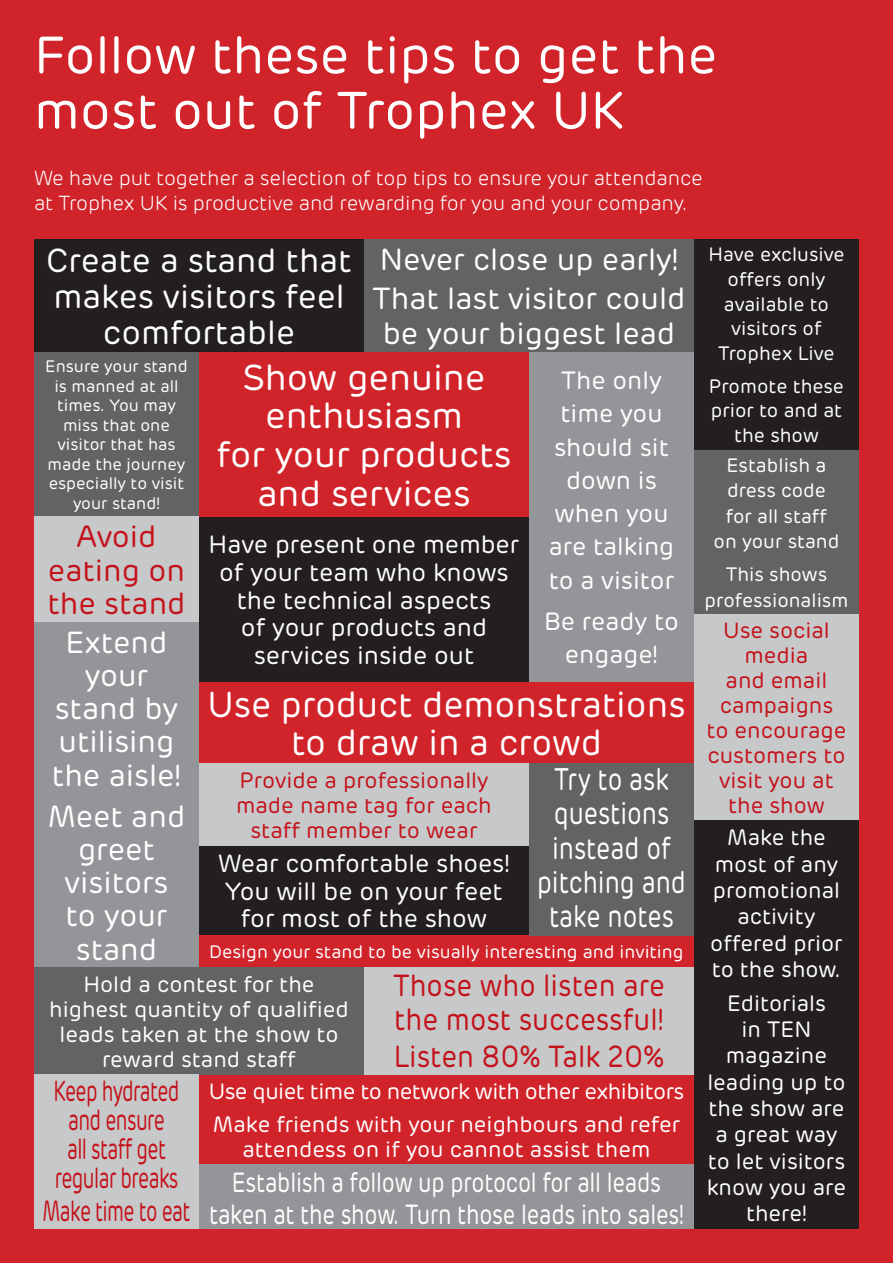
<style>
.page{position:relative;width:893px;height:1263px;background:#d1232a}
.page>*{position:absolute;margin:0;border:0;box-sizing:border-box;transform-origin:0 0}
.NEW_Headline_Text{font:52.35px/55.3px "Rubrik";color:#fff}
.t1{font:36px/38.8px "Rubrik";color:#fff;text-align:center}
.t2{font:33.3px/36px "Rubrik";color:#fff;text-align:center}
.t3{font:31.2px/34.3px "Rubrik";color:#fff;text-align:center;scale:.8 1}
.t4{font:30.45px/33.3px "Rubrik";color:#fff;text-align:center}
.t5{font:30.45px/33.3px "Rubrik";color:#c4121a;scale:.91 1}
.t6{font:30.45px/33.3px "Rubrik";color:#c4121a;text-align:center}
.t7{font:29.1px/29px "Rubrik";letter-spacing:-.03em;color:#c4121a;text-align:center;scale:.67 1}
.t8{font:27.75px/31.8px "Rubrik";letter-spacing:-.01em;color:#fff;text-align:center;scale:.8 1}
.t9{font:24.9px/33.3px "Rubrik";color:#fff;text-align:center}
.t10{font:22.2px/26.2px "Rubrik";color:#fff;text-align:center}
.t11{font:22.2px/24.9px "Rubrik";color:#c4121a;text-align:center}
.t12{font:22.2px "Rubrik";letter-spacing:-.025em;color:#fff}
.NEW_Intro_Text{font:300 20.4px/24.8px "Rubrik";letter-spacing:-.01em;color:#fff}
.t13{font:19.35px/24.6px "Rubrik";color:#fff;text-align:center}
.t14{font:18px "Rubrik";color:#fff}
.t15{font:16.65px/19.5px "Rubrik";color:#fff;text-align:center}
</style>
<div class="page">
<div style="left:34px;top:239px;width:330px;height:113px;background:#231f20"></div>
<div style="left:694px;top:239px;width:165px;height:211px;background:#231f20"></div>
<div style="left:199px;top:517px;width:330px;height:165px;background:#231f20"></div>
<div style="left:34px;top:352px;width:165px;height:165px;background:#636366"></div>
<div style="left:529px;top:352px;width:165px;height:330px;background:#939598"></div>
<div style="left:694px;top:450px;width:165px;height:165px;background:#636366"></div>
<div style="left:34px;top:622px;width:165px;height:345px;background:#939598"></div>
<div style="left:34px;top:517px;width:165px;height:105px;background:#c7c8ca"></div>
<div style="left:199px;top:845px;width:330px;height:90px;background:#231f20"></div>
<div style="left:694px;top:614px;width:165px;height:207px;background:#c7c8ca"></div>
<div style="left:199px;top:763px;width:330px;height:82px;background:#c7c8ca"></div>
<div style="left:529px;top:763px;width:165px;height:172px;background:#636366"></div>
<div style="left:694px;top:821px;width:165px;height:408px;background:#231f20"></div>
<div style="left:34px;top:967px;width:330px;height:108px;background:#636366"></div>
<div style="left:364px;top:967px;width:330px;height:108px;background:#c7c8ca"></div>
<div style="left:34px;top:1075px;width:165px;height:154px;background:#c7c8ca"></div>
<div style="left:199px;top:1165px;width:495px;height:64px;background:#939598"></div>
<div style="left:364px;top:239px;width:330px;height:113px;background:#636366"></div>
<p class="NEW_Headline_Text" style="left:34px;top:27px;width:685px">Follow these tips to get the most out of Trophex UK</p>
<p class="NEW_Intro_Text" style="left:34px;top:166px;width:670px">We have put together a selection of top tips to ensure your attendance at Trophex UK is productive and rewarding for you and your company.</p>
<p class="t2" style="left:46px;top:242px;width:307px">Create a stand that makes visitors feel comfortable</p>
<p class="t4" style="left:380px;top:242px;width:300px">Never close up early!</p>
<p class="t4" style="left:372px;top:280px;width:314px;line-height:35.1px">That last visitor could be your biggest lead</p>
<p class="t15" style="left:45px;top:356px;width:144px">Ensure your stand is manned at all times. You may miss that one visitor that has made the journey especially to visit your stand!</p>
<p class="t9" style="left:549px;top:364px;width:127px">The only time you should sit down is when you are talking to a visitor</p>
<p class="t9" style="left:544px;top:604px;width:136px">Be ready to engage!</p>
<p class="t1" style="left:217px;top:357px;width:296px">Show genuine enthusiasm<br>for your products and services</p>
<p class="t9" style="left:209px;top:530px;width:312px;line-height:27.8px">Have present one member of your team who knows the technical aspects<br>of your products and services inside out</p>
<p class="t6" style="left:47px;top:520px;width:140px">Avoid eating on the stand</p>
<p class="t4" style="left:52px;top:625px;width:131px">Extend your stand by utilising the aisle!</p>
<p class="t4" style="left:48px;top:799px;width:139px">Meet and greet visitors to your stand</p>
<p class="t1" style="left:207px;top:684px;width:480px">Use product demonstrations to draw in a crowd</p>
<p class="t11" style="left:236px;top:767px;width:257px">Provide a professionally made name tag for each staff member to wear</p>
<p class="t3" style="left:537px;top:762px;width:188px">Try to ask questions instead of pitching and take notes</p>
<p class="t9" style="left:218px;top:849px;width:293px;line-height:27.8px">Wear comfortable shoes!<br>You will be on your feet for most of the show</p>
<p class="t14" style="left:209px;top:940px;width:476px">Design your stand to be visually interesting and inviting</p>
<p class="t10" style="left:49px;top:972px;width:301px;line-height:24.9px">Hold a contest for the highest quantity of qualified leads taken at the show to reward stand staff</p>
<p class="t5" style="left:393px;top:969px;width:300px">Those who listen are the most successful!</p>
<p class="t5" style="left:394px;top:1039px;width:299px">Listen 80% Talk 20%</p>
<p class="t7" style="left:53px;top:1077px;width:190px">Keep hydrated and ensure<br>all staff get regular breaks</p>
<p class="t7" style="left:43px;top:1196px;width:222px">Make time to eat</p>
<p class="t12" style="left:209px;top:1077px;width:477px">Use quiet time to network with other exhibitors</p>
<p class="t10" style="left:213px;top:1112px;width:469px;line-height:24.9px">Make friends with your neighbours and refer attendess on if you cannot assist them</p>
<p class="t8" style="left:209px;top:1166px;width:595px">Establish a follow up protocol for all leads taken at the show. Turn those leads into sales!</p>
<p class="t13" style="left:708px;top:242px;width:138px">Have exclusive offers only available to visitors of<br>Trophex Live</p>
<p class="t13" style="left:709px;top:373px;width:137px">Promote these prior to and at the show</p>
<p class="t13" style="left:713px;top:453px;width:127px;line-height:25.3px">Establish a dress code for all staff on your stand</p>
<p class="t13" style="left:705px;top:562px;width:145px;line-height:25.3px">This shows professionalism</p>
<p class="t11" style="left:706px;top:618px;width:141px">Use social media<br>and email campaigns to encourage customers to visit you at the show</p>
<p class="t10" style="left:710px;top:824px;width:134px">Make the most of any promotional activity offered prior to the show.</p>
<p class="t10" style="left:707px;top:990px;width:141px">Editorials<br>in TEN magazine leading up to the show are a great way to let visitors know you are there!</p>
</div>
